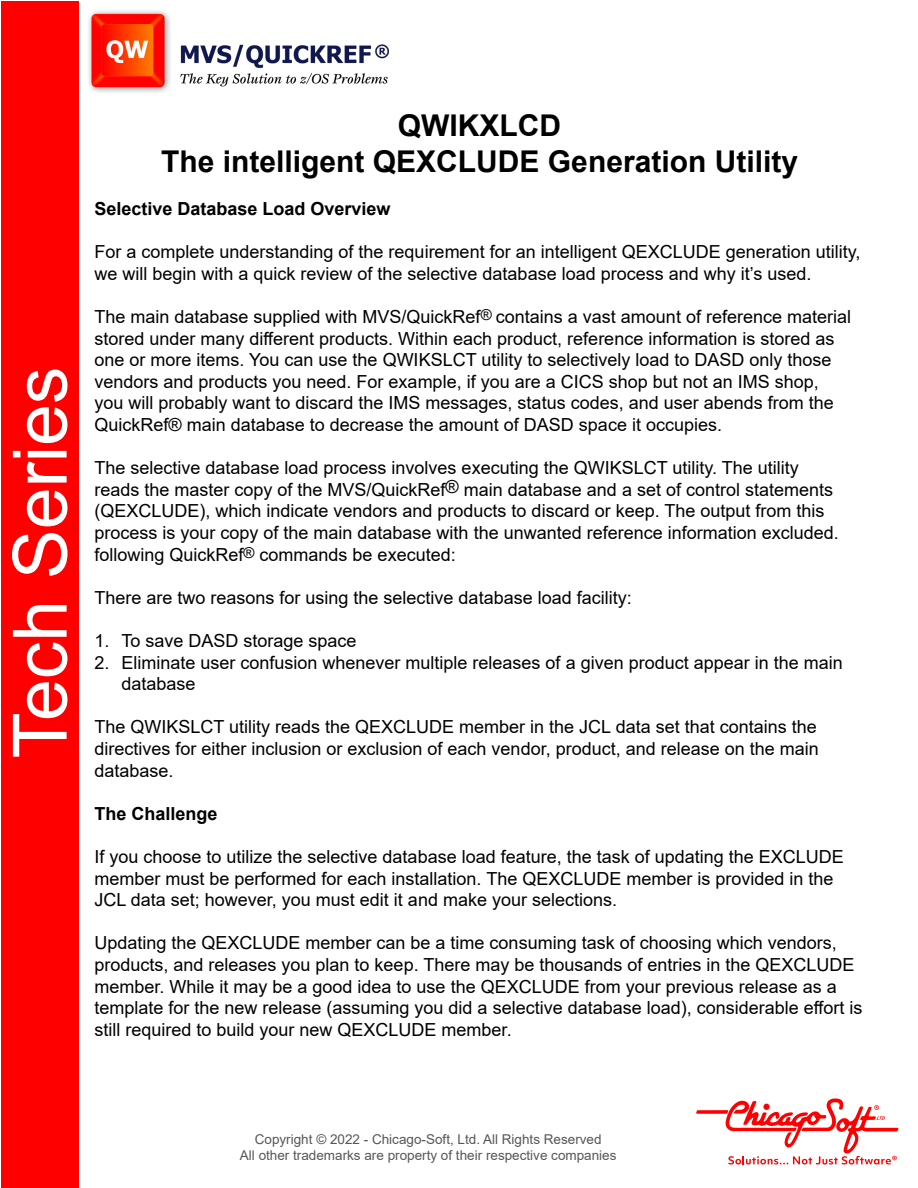
<style>
.page{position:relative;width:918px;height:1188px;background:#fff}
.page>*{position:absolute;margin:0;border:0;box-sizing:border-box;transform-origin:0 0}
.t1{font:75px "Arial";color:#fff}
.t2{font:700 30px "Arial";color:#000}
.t3{font:18px/21.6px "Arial";color:#000}
.t4{font:700 18px "Arial";color:#000}
.t5{font:13.5px/16.2px "Arial";color:#575757;text-align:center}
</style>
<div class="page">
<img style="left:88px;top:10px;width:301px;height:83px">
<svg style="left:696px;top:1098px;width:202px;height:67px"></svg>
<div style="left:1px;top:1px;width:78px;height:1186px;background:#f00"></div>
<p class="t1" style="left:-11px;top:758px;width:393px;rotate:-90deg">Tech Series</p>
<p class="t2" style="left:398px;top:104px;width:165px">QWIKXLCD</p>
<p class="t2" style="left:161px;top:140px;width:638px">The intelligent QEXCLUDE Generation Utility</p>
<p class="t4" style="left:94px;top:196px;width:298px">Selective Database Load Overview</p>
<p class="t3" style="left:94px;top:241px;width:768px">For a complete understanding of the requirement for an intelligent QEXCLUDE generation utility, we will begin with a quick review of the selective database load process and why it’s used.</p>
<p class="t3" style="left:94px;top:306px;width:758px">The main database supplied with MVS/QuickRef<sup>®</sup> contains a vast amount of reference material stored under many different products. Within each product, reference information is stored as one or more items. You can use the QWIKSLCT utility to selectively load to DASD only those vendors and products you need. For example, if you are a CICS shop but not an IMS shop, you will probably want to discard the IMS messages, status codes, and user abends from the QuickRef® main database to decrease the amount of DASD space it occupies.</p>
<p class="t3" style="left:94px;top:457px;width:746px">The selective database load process involves executing the QWIKSLCT utility. The utility reads the master copy of the MVS/QuickRef® main database and a set of control statements (QEXCLUDE), which indicate vendors and products to discard or keep. The output from this process is your copy of the main database with the unwanted reference information excluded. following QuickRef<sup>®</sup> commands be executed:</p>
<p class="t3" style="left:94px;top:587px;width:539px">There are two reasons for using the selective database load facility:</p>
<p class="t3" style="left:94px;top:630px;width:264px">1. To save DASD storage space</p>
<p class="t3" style="left:122px;top:651px;width:723px;text-indent:-27px">2. Eliminate user confusion whenever multiple releases of a given product appear in the main database</p>
<p class="t3" style="left:94px;top:716px;width:726px;text-align:justify">The QWIKSLCT utility reads the QEXCLUDE member in the JCL data set that contains the directives for either inclusion or exclusion of each vendor, product, and release on the main database.</p>
<p class="t4" style="left:94px;top:801px;width:125px">The Challenge</p>
<p class="t3" style="left:94px;top:846px;width:751px">If you choose to utilize the selective database load feature, the task of updating the EXCLUDE member must be performed for each installation. The QEXCLUDE member is provided in the<br>JCL data set; however, you must edit it and make your selections.</p>
<p class="t3" style="left:94px;top:932px;width:769px">Updating the QEXCLUDE member can be a time consuming task of choosing which vendors, products, and releases you plan to keep. There may be thousands of entries in the QEXCLUDE member. While it may be a good idea to use the QEXCLUDE from your previous release as a template for the new release (assuming you did a selective database load), considerable effort is still required to build your new QEXCLUDE member.</p>
<p class="t5" style="left:240px;top:1131px;width:378px">Copyright © 2022 - Chicago-Soft, Ltd. All Rights Reserved<br>All other trademarks are property of their respective companies</p>
</div>
